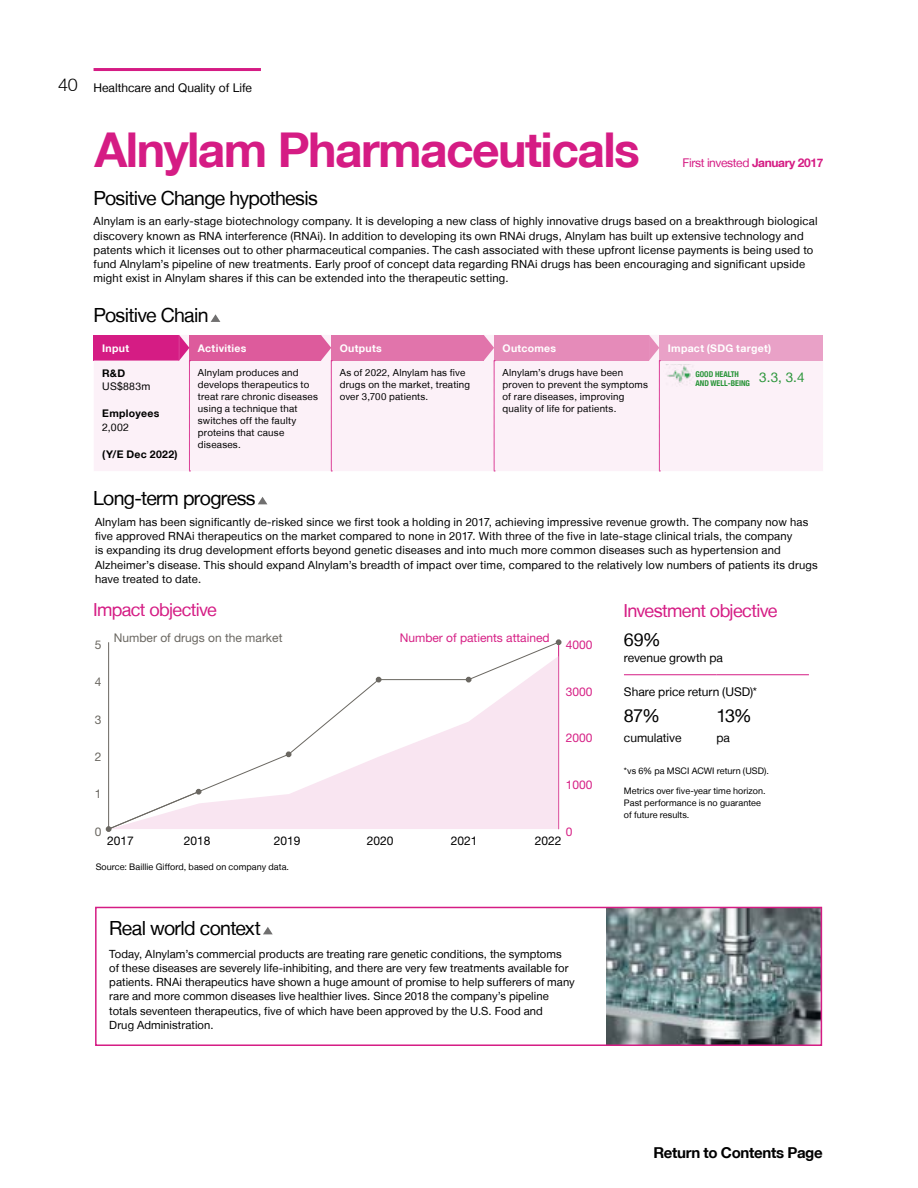
<style>
.page{position:relative;width:918px;height:1188px;background:#fff}
.page>*{position:absolute;margin:0;border:0;box-sizing:border-box;transform-origin:0 0}
.t1{font:700 48px "Helvetica Neue LT";letter-spacing:-.03em;color:#d51c84}
.t2{font:19.5px "Helvetica Neue LT";letter-spacing:-.035em;color:#000}
.t3{font:18px "Helvetica Neue LT";letter-spacing:-.035em;color:#d51c84}
.t4{font:18px "Helvetica Neue LT";color:#000}
.t5{font:300 18px "Helvetica Neue LT";color:#000}
.t6{font:700 15px "Helvetica Neue LT";letter-spacing:-.02em;color:#000}
.t7{font:12px "Helvetica Neue LT";color:#000}
.t8{font:12px "Helvetica Neue LT";color:#d62085}
.t9{font:12px "Helvetica Neue LT";color:#6a6761}
.t10{font:12px "Helvetica Neue LT";letter-spacing:-.03em;color:#d51c84}
.t11{font:11.25px/14.2px "Helvetica Neue LT";letter-spacing:.015em;color:#000}
.t12{font:700 10.5px "Helvetica Neue LT";letter-spacing:.03em;color:#fff}
.t13{font:700 10.5px "Helvetica Neue LT";letter-spacing:.03em;color:#000}
.t14{font:10.5px "Helvetica Neue LT";letter-spacing:.025em;color:#000}
.t15{font:9.75px/12px "Helvetica Neue LT";letter-spacing:.02em;color:#000}
.t16{font:9px/12px "Helvetica Neue LT";letter-spacing:.01em;color:#000}
.t17{font:700 condensed 7.95px/9px "Helvetica Neue";color:#289438}
.s1{font-weight:700}
</style>
<div class="page">
<img style="left:607px;top:910px;width:212px;height:133px">
<svg style="left:263px;top:927px;width:10px;height:7px"></svg>
<div style="left:95px;top:907px;width:727px;height:139px;border:2px solid #d51c84"></div>
<svg style="left:211px;top:314px;width:9px;height:8px"></svg>
<div style="left:94px;top:335px;width:729px;height:136px;background:#fcf1f8"></div>
<div style="left:189px;top:335px;width:132px;height:26px;background:#dd5b9c"></div>
<div style="left:331px;top:335px;width:152px;height:26px;background:#e174ab"></div>
<div style="left:494px;top:335px;width:155px;height:26px;background:#e58bb9"></div>
<div style="left:659px;top:335px;width:164px;height:26px;background:#e9a1c7"></div>
<svg style="left:178px;top:335px;width:12px;height:137px"></svg>
<svg style="left:320px;top:335px;width:12px;height:137px"></svg>
<svg style="left:483px;top:335px;width:12px;height:137px"></svg>
<svg style="left:648px;top:335px;width:12px;height:137px"></svg>
<hr style="left:624px;top:674px;width:92px;height:1px;background:#d51c84">
<hr style="left:716px;top:674px;width:93px;height:1px;background:#d51c84">
<svg style="left:108px;top:641px;width:452px;height:189px"></svg>
<svg style="left:106px;top:789px;width:96px;height:43px"></svg>
<svg style="left:286px;top:751px;width:6px;height:6px"></svg>
<svg style="left:376px;top:677px;width:6px;height:5px"></svg>
<svg style="left:466px;top:677px;width:6px;height:5px"></svg>
<svg style="left:556px;top:639px;width:6px;height:6px"></svg>
<img style="left:663px;top:365px;width:32px;height:21px">
<svg style="left:258px;top:497px;width:9px;height:7px"></svg>
<hr style="left:94px;top:68px;width:167px;height:3px;background:#d51c84">
<h3 class="t5" style="left:58px;top:73px;width:21px">40</h3>
<p class="t7" style="left:94px;top:81px;width:160px">Healthcare and Quality of Life</p>
<h1 class="t1" style="left:95px;top:120px;width:547px">Alnylam Pharmaceuticals</h1>
<p class="t10" style="left:683px;top:156px;width:142px">First invested <span class="s1">January 2017</span></p>
<h2 class="t2" style="left:93px;top:186px;width:226px">Positive Change hypothesis</h2>
<p class="t11" style="left:93px;top:214px;width:726px">Alnylam is an early-stage biotechnology company. It is developing a new class of highly innovative drugs based on a breakthrough biological discovery known as RNA interference (RNAi). In addition to developing its own RNAi drugs, Alnylam has built up extensive technology and patents which it licenses out to other pharmaceutical companies. The cash associated with these upfront license payments is being used to fund Alnylam’s pipeline of new treatments. Early proof of concept data regarding RNAi drugs has been encouraging and significant upside might exist in Alnylam shares if this can be extended into the therapeutic setting.</p>
<h2 class="t2" style="left:93px;top:304px;width:117px">Positive Chain</h2>
<p class="t12" style="left:102px;top:341px;width:28px">Input</p>
<p class="t12" style="left:198px;top:341px;width:50px">Activities</p>
<p class="t12" style="left:340px;top:341px;width:44px">Outputs</p>
<p class="t12" style="left:503px;top:341px;width:55px">Outcomes</p>
<p class="t12" style="left:668px;top:341px;width:105px">Impact (SDG target)</p>
<p class="t13" style="left:102px;top:366px;width:25px">R&amp;D</p>
<p class="t14" style="left:102px;top:380px;width:50px">US$883m</p>
<p class="t13" style="left:102px;top:407px;width:59px">Employees</p>
<p class="t14" style="left:102px;top:421px;width:28px">2,002</p>
<p class="t13" style="left:102px;top:447px;width:77px">(Y/E Dec 2022)</p>
<p class="t15" style="left:198px;top:366px;width:121px">Alnylam produces and develops therapeutics to treat rare chronic diseases using a technique that switches off the faulty proteins that cause diseases.</p>
<p class="t15" style="left:340px;top:366px;width:132px">As of 2022, Alnylam has five drugs on the market, treating over 3,700 patients.</p>
<p class="t15" style="left:503px;top:366px;width:147px">Alnylam’s drugs have been proven to prevent the symptoms of rare diseases, improving quality of life for patients.</p>
<p class="t17" style="left:695px;top:369px;width:111px">GOOD HEALTH<br>AND WELL-BEING <sup>3.3,</sup> <sup>3.4</sup></p>
<h2 class="t2" style="left:93px;top:486px;width:164px">Long-term progress</h2>
<p class="t11" style="left:95px;top:515px;width:724px">Alnylam has been significantly de-risked since we first took a holding in 2017, achieving impressive revenue growth. The company now has five approved RNAi therapeutics on the market compared to none in 2017. With three of the five in late-stage clinical trials, the company<br>is expanding its drug development efforts beyond genetic diseases and into much more common diseases such as hypertension and Alzheimer’s disease. This should expand Alnylam’s breadth of impact over time, compared to the relatively low numbers of patients its drugs have treated to date.</p>
<h3 class="t3" style="left:93px;top:599px;width:125px">Impact objective</h3>
<p class="t9" style="left:95px;top:637px;width:8px">5</p>
<p class="t9" style="left:95px;top:675px;width:8px">4</p>
<p class="t9" style="left:95px;top:712px;width:8px">3</p>
<p class="t9" style="left:95px;top:749px;width:8px">2</p>
<p class="t9" style="left:95px;top:787px;width:8px">1</p>
<p class="t9" style="left:114px;top:630px;width:170px">Number of drugs on the market</p>
<p class="t8" style="left:400px;top:630px;width:151px">Number of patients attained</p>
<p class="t8" style="left:566px;top:637px;width:28px">4000</p>
<p class="t8" style="left:566px;top:684px;width:28px">3000</p>
<p class="t8" style="left:566px;top:731px;width:28px">2000</p>
<p class="t8" style="left:566px;top:778px;width:28px">1000</p>
<p class="t9" style="left:95px;top:824px;width:8px">0</p>
<p class="t8" style="left:566px;top:824px;width:8px">0</p>
<p class="t7" style="left:107px;top:834px;width:28px">2017</p>
<p class="t7" style="left:184px;top:834px;width:28px">2018</p>
<p class="t7" style="left:274px;top:834px;width:28px">2019</p>
<p class="t7" style="left:367px;top:834px;width:28px">2020</p>
<p class="t7" style="left:451px;top:834px;width:28px">2021</p>
<p class="t7" style="left:535px;top:834px;width:28px">2022</p>
<p class="t16" style="left:96px;top:860px;width:195px">Source: Baillie Gifford, based on company data.</p>
<h3 class="t3" style="left:624px;top:599px;width:155px">Investment objective</h3>
<h3 class="t4" style="left:624px;top:629px;width:38px">69%</h3>
<p class="t7" style="left:624px;top:651px;width:100px">revenue growth pa</p>
<p class="t7" style="left:624px;top:685px;width:135px">Share price return (USD)*</p>
<h3 class="t4" style="left:624px;top:705px;width:38px">87%</h3>
<p class="t7" style="left:624px;top:730px;width:59px">cumulative</p>
<h3 class="t4" style="left:716px;top:705px;width:37px">13%</h3>
<p class="t7" style="left:716px;top:730px;width:15px">pa</p>
<p class="t16" style="left:624px;top:764px;width:146px">*vs 6% pa MSCI ACWI return (USD).</p>
<p class="t16" style="left:624px;top:785px;width:143px">Metrics over five-year time horizon.<br>Past performance is no guarantee of future results.</p>
<h2 class="t2" style="left:109px;top:916px;width:153px">Real world context</h2>
<p class="t11" style="left:109px;top:946px;width:467px">Today, Alnylam’s commercial products are treating rare genetic conditions, the symptoms<br>of these diseases are severely life-inhibiting, and there are very few treatments available for patients. RNAi therapeutics have shown a huge amount of promise to help sufferers of many rare and more common diseases live healthier lives. Since 2018 the company’s pipeline totals seventeen therapeutics, five of which have been approved by the U.S. Food and<br>Drug Administration.</p>
<h3 class="t6" style="left:653px;top:1143px;width:171px">Return to Contents Page</h3>
</div>
